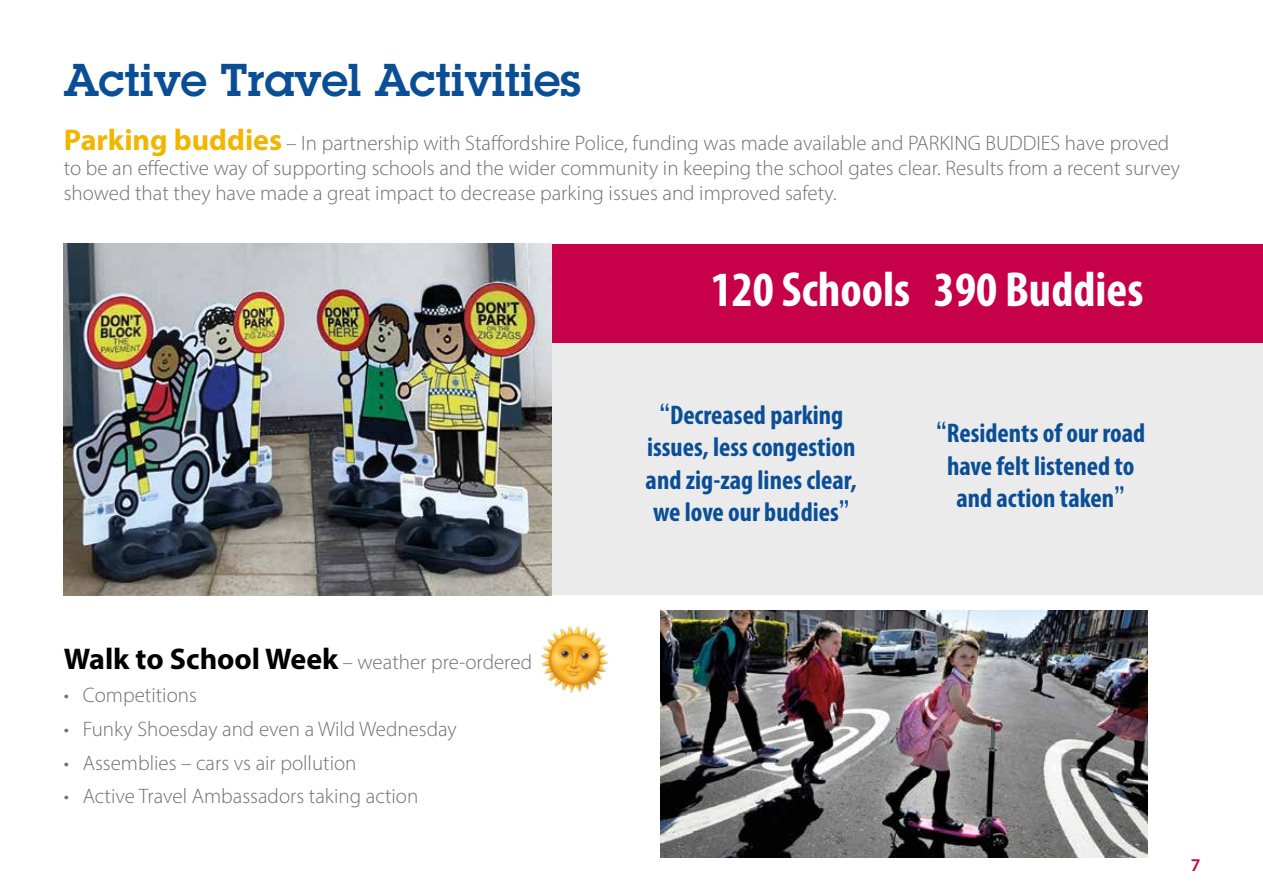
<style>
.page{position:relative;width:1263px;height:893px;background:#fff}
.page>*{position:absolute;margin:0;border:0;box-sizing:border-box;transform-origin:0 0}
.t1{font:700 condensed 49.5px "Myriad Pro";color:#fff}
.t2{font:600 45px "Lubalin Graph Std";color:#0a4e96}
.t3{font:700 condensed 27px/32.4px "Myriad Pro";color:#0a4e96;text-align:center}
.t4{font:300 21px/25.2px "Myriad Pro";color:#706f6f}
.t5{font:600 18px "Myriad Pro";color:#c6014a}
.s1{font-weight:700;font-size:30px;color:#f0b600}
.s2{font-family:"Lucida Grande";font-weight:400;font-stretch:normal}
.s3{font-weight:700;font-size:30px;color:#000}
</style>
<div class="page">
<img style="left:660px;top:611px;width:488px;height:246px">
<div style="left:552px;top:244px;width:711px;height:136px;background:#c6014a"></div>
<div style="left:497px;top:343px;width:766px;height:252px;background:#ebebeb"></div>
<img style="left:64px;top:244px;width:488px;height:351px">
<h2 class="t2" style="left:64px;top:50px;width:519px">Active Travel Activities</h2>
<p class="t4" style="left:64px;top:130px;width:1117px"><span class="s1">Parking buddies</span> – In partnership with Staffordshire Police, funding was made available and PARKING BUDDIES have proved to be an effective way of supporting schools and the wider community in keeping the school gates clear. Results from a recent survey showed that they have made a great impact to decrease parking issues and improved safety.</p>
<h2 class="t1" style="left:711px;top:259px;width:434px">120 Schools 390 Buddies</h2>
<p class="t3" style="left:646px;top:398px;width:213px"><span class="s2">“</span>Decreased parking issues, less congestion and zig-zag lines clear, we love our buddies<span class="s2">”</span></p>
<p class="t3" style="left:936px;top:417px;width:211px"><span class="s2">“</span>Residents of our road have felt listened to and action taken<span class="s2">”</span></p>
<p class="t4" style="left:64px;top:649px;width:470px"><span class="s3">Walk to School Week</span> – weather pre-ordered</p>
<p class="t4" style="left:64px;top:682px;width:135px">• Competitions</p>
<p class="t4" style="left:64px;top:716px;width:395px">• Funky Shoesday and even a Wild Wednesday</p>
<p class="t4" style="left:64px;top:750px;width:294px">• Assemblies – cars vs air pollution</p>
<p class="t4" style="left:64px;top:784px;width:356px">• Active Travel Ambassadors taking action</p>
<p class="t5" style="left:1191px;top:853px;width:11px">7</p>
</div>
